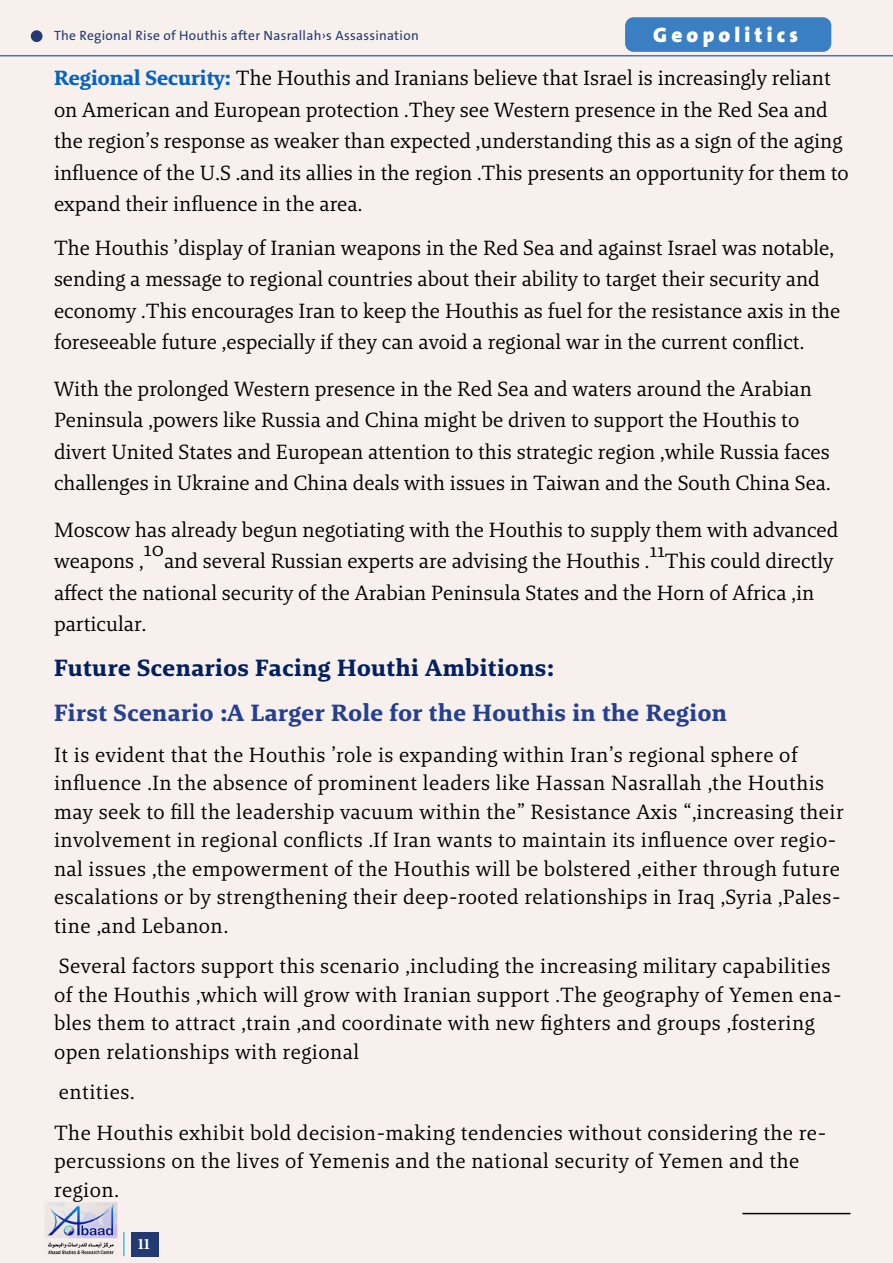
<style>
.page{position:relative;width:893px;height:1263px;background:#f8f0ed}
.page>*{position:absolute;margin:0;border:0;box-sizing:border-box;transform-origin:0 0}
.t1{font:700 24px "Brando Arabic";letter-spacing:.02em;color:#25408f}
.t2{font:700 24px "Brando Arabic";letter-spacing:.02em;color:#002060}
.t3{font:700 22.5px "Adobe Arabic";color:#fff}
.t4{font:21px/31.5px "Brando Arabic";color:#000}
.t5{font:21px/28.5px "Brando Arabic";letter-spacing:.02em;color:#000}
.t6{font:900 21px "The Sans Arabic";letter-spacing:.2em;color:#fff}
.t7{font:20.1px "Brando Arabic";color:#000}
.t8{font:13.5px "The Sans Arabic";letter-spacing:.02em;color:#233971}
.s1{font-weight:700;color:#0563c1}
</style>
<div class="page">
<div style="left:625px;top:17px;width:206px;height:35px;background:#397fc2;border-radius:9px"></div>
<div style="left:31px;top:30px;width:12px;height:12px;background:#233971;border-radius:50%"></div>
<div style="left:131px;top:1232px;width:28px;height:24px;background:#233971"></div>
<img style="left:45px;top:1202px;width:73px;height:53px">
<svg style="left:123px;top:1232px;width:1px;height:24px"></svg>
<hr style="left:742px;top:1213px;width:108px;height:1px;background:#000">
<p class="t8" style="left:54px;top:27px;width:366px">The Regional Rise of Houthis after Nasrallah›s Assassination</p>
<p class="t6" style="left:653px;top:21px;width:146px">Geopolitics</p>
<p class="t4" style="left:54px;top:64px;width:796px"><span class="s1">Regional Security:</span> The Houthis and Iranians believe that Israel is increasingly reliant on American and European protection .They see Western presence in the Red Sea and the region’s response as weaker than expected ,understanding this as a sign of the aging influence of the U.S .and its allies in the region .This presents an opportunity for them to expand their influence in the area.</p>
<p class="t4" style="left:54px;top:233px;width:788px">The Houthis ’display of Iranian weapons in the Red Sea and against Israel was notable, sending a message to regional countries about their ability to target their security and economy .This encourages Iran to keep the Houthis as fuel for the resistance axis in the foreseeable future ,especially if they can avoid a regional war in the current conflict.</p>
<p class="t4" style="left:54px;top:374px;width:778px">With the prolonged Western presence in the Red Sea and waters around the Arabian Peninsula ,powers like Russia and China might be driven to support the Houthis to divert United States and European attention to this strategic region ,while Russia faces challenges in Ukraine and China deals with issues in Taiwan and the South China Sea.</p>
<p class="t4" style="left:54px;top:515px;width:786px">Moscow has already begun negotiating with the Houthis to supply them with advanced weapons ,</p>
<p class="t4" style="left:144px;top:535px;width:22px">10</p>
<p class="t7" style="left:649px;top:537px;width:17px">11</p>
<p class="t4" style="left:54px;top:547px;width:781px;text-indent:611px">This could directly affect the national security of the Arabian Peninsula States and the Horn of Africa ,in particular.</p>
<p class="t2" style="left:54px;top:654px;width:502px">Future Scenarios Facing Houthi Ambitions:</p>
<p class="t1" style="left:54px;top:699px;width:674px">First Scenario :A Larger Role for the Houthis in the Region</p>
<p class="t5" style="left:54px;top:742px;width:791px">It is evident that the Houthis ’role is expanding within Iran’s regional sphere of influence .In the absence of prominent leaders like Hassan Nasrallah ,the Houthis may seek to fill the leadership vacuum within the“ Resistance Axis ”,increasing their involvement in regional conflicts .If Iran wants to maintain its influence over rregio nal issues ,the empowerment of the Houthis will be bolstered ,either through future escalations or by strengthening their deep-rooted relationships in Iraq ,Syria ,PPales tine ,and Lebanon.</p>
<p class="t5" style="left:54px;top:953px;width:780px">Several factors support this scenario ,including the increasing military capabilities of the Houthis ,which will grow with Iranian support .The geography of Yemen eena bles them to attract ,train ,and coordinate with new fighters and groups ,fostering open relationships with regional</p>
<p class="t5" style="left:59px;top:1079px;width:77px">entities.</p>
<p class="t5" style="left:54px;top:1120px;width:774px">The Houthis exhibit bold decision-making tendencies without considering the re&shy;percussions on the lives of Yemenis and the national security of Yemen and the region.</p>
<p class="t4" style="left:164px;top:547px;width:487px">and several Russian experts are advising the Houthis .</p>
<p class="t3" style="left:137px;top:1228px;width:16px">11</p>
</div>
